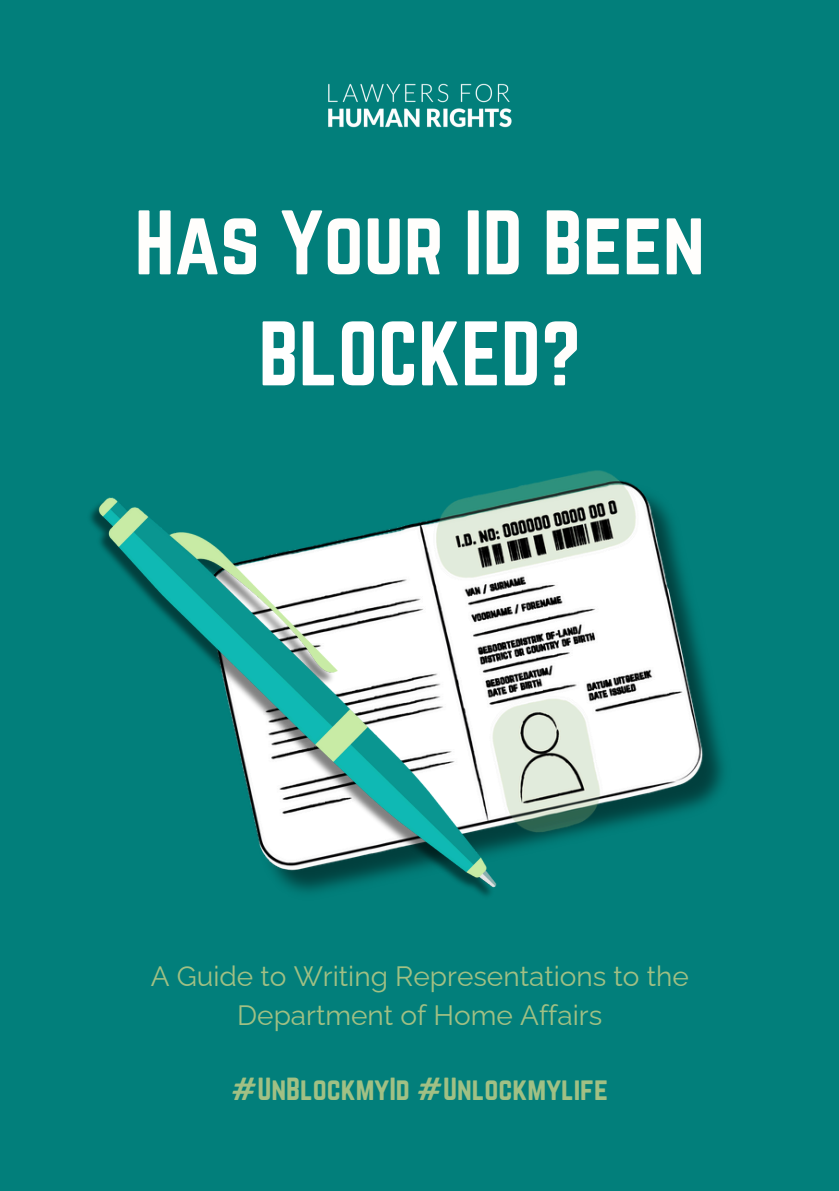
<style>
.page{position:relative;width:839px;height:1191px;background:#fff}
.page>*{position:absolute;margin:0;border:0;box-sizing:border-box;transform-origin:0 0}
.t1{font:80px/111px "Norwester";color:#fffefc;text-align:center}
.t2{font:28px/39px "Raleway";color:#a1c084;text-align:center}
.t3{font:28px "Norwester";color:#a1c084}
.s1{color:#fff}
</style>
<div class="page">
<div style="left:0;top:0;width:838px;height:1191px;background:#027f7b"></div>
<img style="left:474px;top:470px;width:250px;height:382px">
<img style="left:90px;top:496px;width:407px;height:400px">
<img style="left:328px;top:84px;width:184px;height:43px">
<p class="t1" style="left:135px;top:187px;width:571px">Has Your ID Been<br><span class="s1">BLOCKED</span>?</p>
<p class="t2" style="left:151px;top:956px;width:539px">A Guide to Writing Representations to the<br>Department of Home Affairs</p>
<p class="t3" style="left:231px;top:1072px;width:378px">#UnBlockmyId #Unlockmylife</p>
</div>
